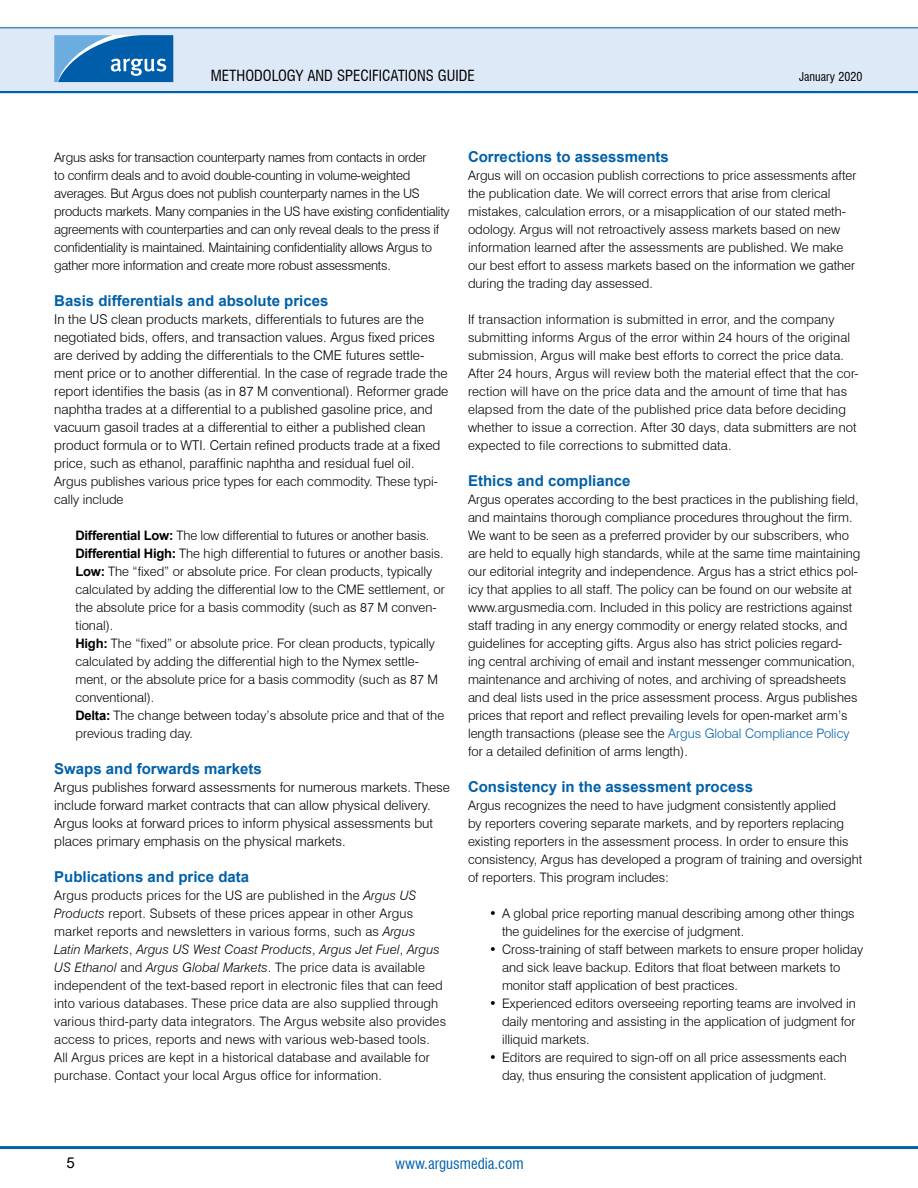
<style>
.page{position:relative;width:918px;height:1188px;background:#fff}
.page>*{position:absolute;margin:0;border:0;box-sizing:border-box;transform-origin:0 0}
.t1{font:700 15px "Arial";color:#0060a9}
.t2{font:condensed 15px "Swiss 721 BT";color:#000}
.t3{font:condensed 15px "Swiss 721 BT";color:#0060a9}
.t4{font:15px "Arial";color:#000}
.t5{font:300 13.5px/18px "Swiss 721 BT";color:#000}
.t6{font:300 13.05px/18px "Swiss 721 BT";color:#000}
.t7{font:300 13.05px/18px "Swiss 721 BT";letter-spacing:-.02em;color:#000}
.t8{font:condensed 12px "Swiss 721 BT";color:#000}
.s1{font-family:"Arial";font-weight:700}
.s2{font-style:italic}
.s3{color:#0060a9}
</style>
<div class="page">
<hr style="left:0;top:90px;width:918px;height:3px;background:#0060a9">
<div style="left:0;top:28px;width:918px;height:63px;background:#dee9f7"></div>
<hr style="left:0;top:27px;width:918px;height:1px;background:#0060a9">
<hr style="left:0;top:1146px;width:918px;height:3px;background:#0060a9">
<svg style="left:54px;top:35px;width:119px;height:47px;background:#307ebd"></svg>
<p class="t2" style="left:211px;top:67px;width:265px">Methodology and specifications guide</p>
<p class="t8" style="left:799px;top:69px;width:65px">January 2020</p>
<p class="t7" style="left:54px;top:148px;width:397px">Argus asks for transaction counterparty names from contacts in order<br>to confirm deals and to avoid double-counting in volume-weighted averages. But Argus does not publish counterparty names in the US products markets. Many companies in the US have existing confidentiality agreements with counterparties and can only reveal deals to the press if confidentiality is maintained. Maintaining confidentiality allows Argus to gather more information and create more robust assessments.</p>
<p class="t1" style="left:54px;top:290px;width:276px">Basis differentials and absolute prices</p>
<p class="t5" style="left:54px;top:310px;width:396px">In the US clean products markets, differentials to futures are the negotiated bids, offers, and transaction values. Argus fixed prices are derived by adding the differentials to the CME futures settle&shy;ment price or to another differential. In the case of regrade trade the report identifies the basis (as in 87 M conventional). Reformer grade naphtha trades at a differential to a published gasoline price, and vacuum gasoil trades at a differential to either a published clean product formula or to WTI. Certain refined products trade at a fixed price, such as ethanol, paraffinic naphtha and residual fuel oil.</p>
<p class="t6" style="left:54px;top:472px;width:385px">Argus publishes various price types for each commodity. These typi&shy;cally include</p>
<p class="t6" style="left:75px;top:526px;width:371px"><span class="s1">Differential Low:</span> The low differential to futures or another basis.<br><span class="s1">Differential High:</span> The high differential to futures or another basis.<br><span class="s1">Low:</span> The “fixed” or absolute price. For clean products, typically calculated by adding the differential low to the CME settlement, or the absolute price for a basis commodity (such as 87 M conven&shy;tional).<br><span class="s1">High:</span> The “fixed” or absolute price. For clean products, typically calculated by adding the differential high to the Nymex settle&shy;ment, or the absolute price for a basis commodity (such as 87 M conventional).<br><span class="s1">Delta:</span> The change between today’s absolute price and that of the previous trading day.</p>
<p class="t1" style="left:54px;top:758px;width:209px">Swaps and forwards markets</p>
<p class="t5" style="left:54px;top:778px;width:397px">Argus publishes forward assessments for numerous markets. These include forward market contracts that can allow physical delivery.<br>Argus looks at forward prices to inform physical assessments but places primary emphasis on the physical markets.</p>
<p class="t1" style="left:54px;top:866px;width:197px">Publications and price data</p>
<p class="t6" style="left:54px;top:886px;width:393px">Argus products prices for the US are published in the <span class="s2">Argus US Products</span> report. Subsets of these prices appear in other Argus market reports and newsletters in various forms, such as <span class="s2">Argus<br>Latin Markets</span>, <span class="s2">Argus US West Coast Products</span>, <span class="s2">Argus Jet Fuel</span>, <span class="s2">Argus US Ethanol</span> and <span class="s2">Argus Global Markets</span>. The price data is available independent of the text-based report in electronic files that can feed into various databases. These price data are also supplied through various third-party data integrators. The Argus website also provides access to prices, reports and news with various web-based tools.<br>All Argus prices are kept in a historical database and available for purchase. Contact your local Argus office for information.</p>
<p class="t1" style="left:468px;top:146px;width:202px">Corrections to assessments</p>
<p class="t6" style="left:468px;top:166px;width:390px">Argus will on occasion publish corrections to price assessments after the publication date. We will correct errors that arise from clerical mistakes, calculation errors, or a misapplication of our stated meth&shy;odology. Argus will not retroactively assess markets based on new information learned after the assessments are published. We make our best effort to assess markets based on the information we gather during the trading day assessed.</p>
<p class="t6" style="left:468px;top:310px;width:392px">If transaction information is submitted in error, and the company submitting informs Argus of the error within 24 hours of the original submission, Argus will make best efforts to correct the price data.<br>After 24 hours, Argus will review both the material effect that the cor&shy;rection will have on the price data and the amount of time that has elapsed from the date of the published price data before deciding whether to issue a correction. After 30 days, data submitters are not expected to file corrections to submitted data.</p>
<p class="t1" style="left:468px;top:470px;width:164px">Ethics and compliance</p>
<p class="t6" style="left:468px;top:490px;width:394px">Argus operates according to the best practices in the publishing field, and maintains thorough compliance procedures throughout the firm.<br>We want to be seen as a preferred provider by our subscribers, who are held to equally high standards, while at the same time maintaining our editorial integrity and independence. Argus has a strict ethics pol&shy;icy that applies to all staff. The policy can be found on our website at www.argusmedia.com. Included in this policy are restrictions against staff trading in any energy commodity or energy related stocks, and guidelines for accepting gifts. Argus also has strict policies regard&shy;ing central archiving of email and instant messenger communication, maintenance and archiving of notes, and archiving of spreadsheets and deal lists used in the price assessment process. Argus publishes prices that report and reflect prevailing levels for open-market arm’s length transactions (please see the <span class="s3">Argus Global Compliance Policy </span>for a detailed definition of arms length).</p>
<p class="t1" style="left:468px;top:776px;width:287px">Consistency in the assessment process</p>
<p class="t6" style="left:468px;top:796px;width:396px">Argus recognizes the need to have judgment consistently applied<br>by reporters covering separate markets, and by reporters replacing existing reporters in the assessment process. In order to ensure this consistency, Argus has developed a program of training and oversight of reporters. This program includes:</p>
<p class="t6" style="left:502px;top:904px;width:354px;text-indent:-13px">• A global price reporting manual describing among other things the guidelines for the exercise of judgment.</p>
<p class="t6" style="left:502px;top:940px;width:363px;text-indent:-13px">• Cross-training of staff between markets to ensure proper holiday and sick leave backup. Editors that float between markets to monitor staff application of best practices.</p>
<p class="t6" style="left:502px;top:994px;width:355px;text-align:justify;text-indent:-13px">• Experienced editors overseeing reporting teams are involved in daily mentoring and assisting in the application of judgment for illiquid markets.</p>
<p class="t6" style="left:489px;top:1049px;width:359px;text-align:center">• Editors are required to sign-off on all price assessments each day, thus ensuring the consistent application of judgment.</p>
<p class="t4" style="left:67px;top:1152px;width:10px">5</p>
<p class="t3" style="left:395px;top:1154px;width:130px">www.argusmedia.com</p>
</div>
